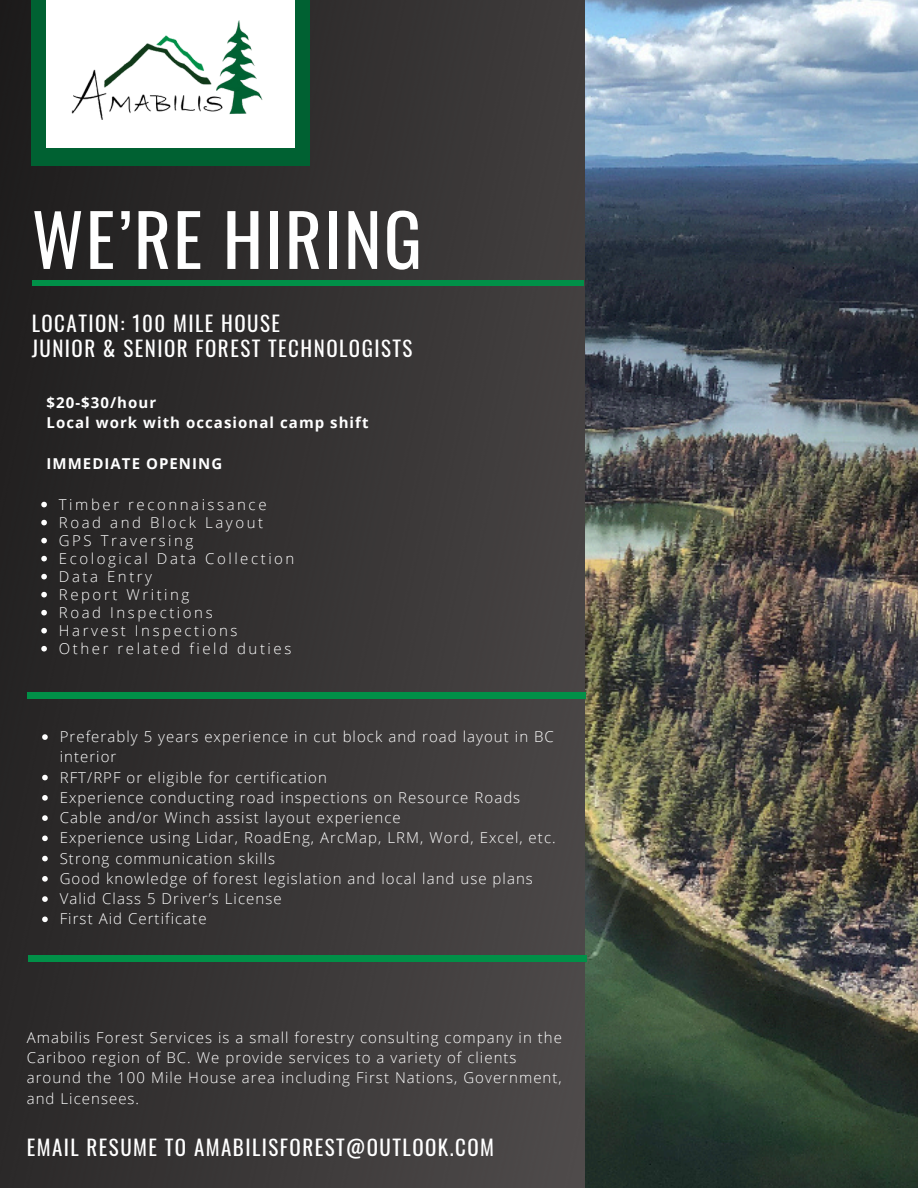
<style>
.page{position:relative;width:918px;height:1188px;background:#fff}
.page>*{position:absolute;margin:0;border:0;box-sizing:border-box;transform-origin:0 0}
.t1{font:71.4px "Oswald";letter-spacing:.03em;color:#fff}
.t2{font:21px "Oswald";letter-spacing:.07em;color:#fff}
.t3{font:300 15px/20.2px "Open Sans";letter-spacing:.07em;color:#fff}
.t4{font:300 15px "Open Sans";letter-spacing:.17em;color:#fff}
.t5{font:700 15px/20.2px "Open Sans";letter-spacing:.07em;color:#fff}
</style>
<div class="page">
<img style="left:0;top:0;width:585px;height:1188px">
<img style="left:585px;top:0;width:333px;height:1188px">
<div style="left:32px;top:0;width:278px;height:165px;background:#006132"></div>
<div style="left:47px;top:0;width:247px;height:148px;background:#fff"></div>
<div style="left:32px;top:280px;width:552px;height:6px;background:#019048"></div>
<div style="left:28px;top:955px;width:559px;height:6px;background:#019048"></div>
<div style="left:27px;top:693px;width:558px;height:5px;background:#019048"></div>
<img style="left:71px;top:20px;width:192px;height:100px">
<svg style="left:41px;top:502px;width:6px;height:5px"></svg>
<svg style="left:41px;top:520px;width:6px;height:5px"></svg>
<svg style="left:41px;top:538px;width:6px;height:5px"></svg>
<svg style="left:41px;top:556px;width:6px;height:5px"></svg>
<svg style="left:41px;top:574px;width:6px;height:5px"></svg>
<svg style="left:41px;top:592px;width:6px;height:5px"></svg>
<svg style="left:41px;top:610px;width:6px;height:5px"></svg>
<svg style="left:41px;top:628px;width:6px;height:6px"></svg>
<svg style="left:41px;top:646px;width:6px;height:6px"></svg>
<svg style="left:42px;top:734px;width:6px;height:6px"></svg>
<svg style="left:42px;top:775px;width:6px;height:5px"></svg>
<svg style="left:42px;top:795px;width:6px;height:6px"></svg>
<svg style="left:42px;top:815px;width:6px;height:6px"></svg>
<svg style="left:42px;top:836px;width:6px;height:5px"></svg>
<svg style="left:42px;top:856px;width:6px;height:5px"></svg>
<svg style="left:42px;top:876px;width:6px;height:6px"></svg>
<svg style="left:42px;top:896px;width:6px;height:6px"></svg>
<svg style="left:42px;top:917px;width:6px;height:5px"></svg>
<p class="t1" style="left:32px;top:184px;width:392px">WE’RE HIRING</p>
<p class="t2" style="left:32px;top:307px;width:250px">LOCATION: 100 MILE HOUSE</p>
<p class="t2" style="left:32px;top:332px;width:382px">JUNIOR &amp; SENIOR FOREST TECHNOLOGISTS</p>
<p class="t5" style="left:47px;top:392px;width:324px">$20-$30/hour<br>Local work with occasional camp shift</p>
<p class="t5" style="left:47px;top:453px;width:177px">IMMEDIATE OPENING</p>
<p class="t4" style="left:59px;top:494px;width:209px">Timber reconnaissance</p>
<h2 class="t4" style="left:59px;top:512px;width:206px">Road and Block Layout</h2>
<h2 class="t4" style="left:59px;top:530px;width:136px">GPS Traversing</h2>
<h4 class="t4" style="left:59px;top:548px;width:237px">Ecological Data Collection</h4>
<h3 class="t4" style="left:59px;top:566px;width:95px">Data Entry</h3>
<p class="t4" style="left:59px;top:584px;width:132px">Report Writing</p>
<p class="t4" style="left:59px;top:602px;width:155px">Road Inspections</p>
<p class="t4" style="left:59px;top:620px;width:180px">Harvest Inspections</p>
<p class="t4" style="left:59px;top:638px;width:234px">Other related field duties</p>
<p class="t3" style="left:60px;top:726px;width:496px">Preferably 5 years experience in cut block and road layout in BC interior</p>
<p class="t3" style="left:60px;top:767px;width:269px">RFT/RPF or eligible for certification</p>
<p class="t3" style="left:60px;top:787px;width:462px">Experience conducting road inspections on Resource Roads</p>
<p class="t3" style="left:60px;top:807px;width:343px">Cable and/or Winch assist layout experience</p>
<p class="t3" style="left:60px;top:827px;width:497px">Experience using Lidar, RoadEng, ArcMap, LRM, Word, Excel, etc.</p>
<p class="t3" style="left:60px;top:848px;width:217px">Strong communication skills</p>
<p class="t3" style="left:60px;top:868px;width:475px">Good knowledge of forest legislation and local land use plans</p>
<p class="t3" style="left:60px;top:888px;width:223px">Valid Class 5 Driver’s License</p>
<p class="t3" style="left:60px;top:908px;width:148px">First Aid Certificate</p>
<p class="t3" style="left:27px;top:1027px;width:537px">Amabilis Forest Services is a small forestry consulting company in the Cariboo region of BC. We provide services to a variety of clients around the 100 Mile House area including First Nations, Government, and Licensees.</p>
<h1 class="t2" style="left:27px;top:1131px;width:469px">EMAIL RESUME TO AMABILISFOREST@OUTLOOK.COM</h1>
</div>
